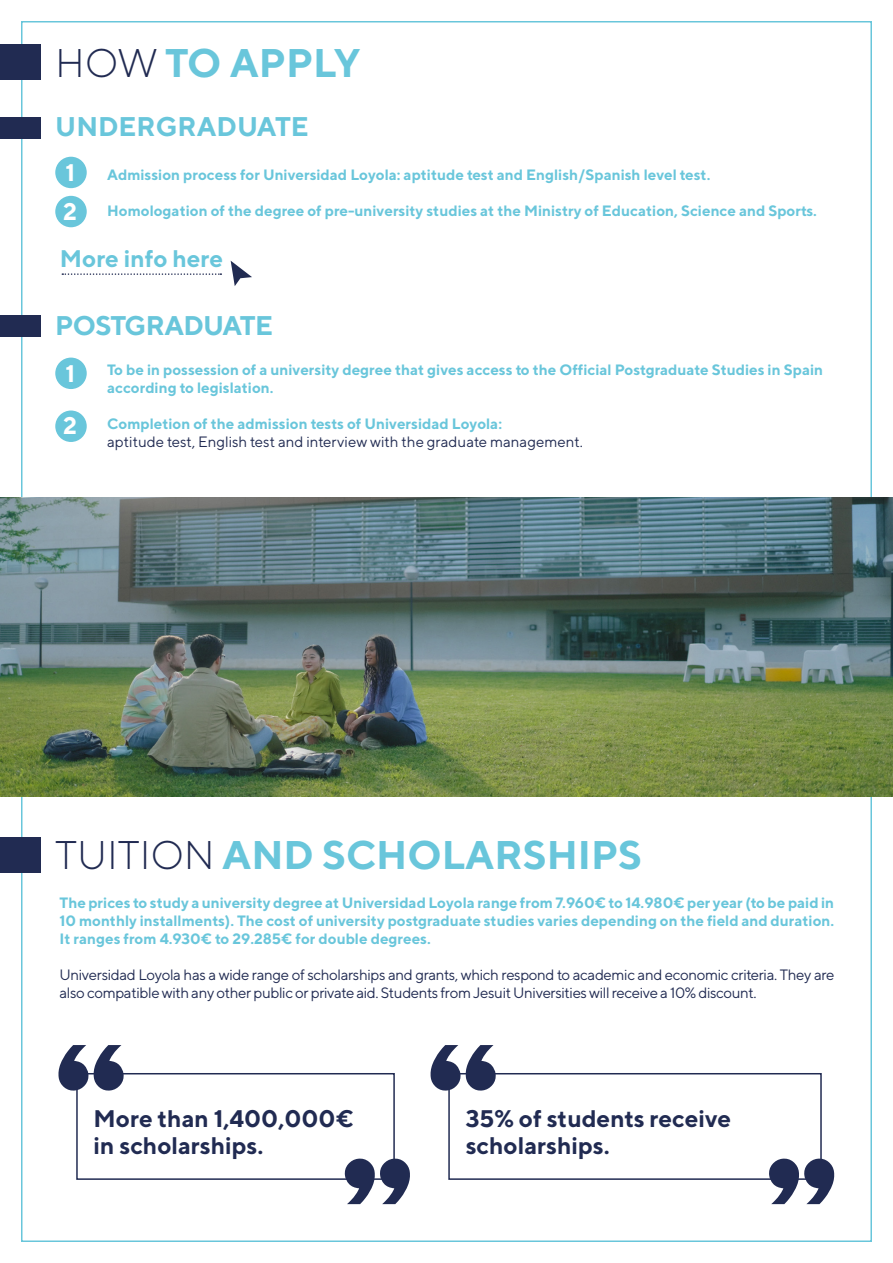
<style>
.page{position:relative;width:893px;height:1263px;background:#fff}
.page>*{position:absolute;margin:0;border:0;box-sizing:border-box;transform-origin:0 0}
.t1{font:700 39.9px "TT Norms";color:#69c6db}
.t2{font:700 27px "TT Norms";color:#69c6db}
.t3{font:700 27px "TT Norms";letter-spacing:-.025em;color:#69c6db}
.t4{font:700 24px/27px "TT Norms";color:#212b52}
.t5{font:700 24px "TT Norms";color:#69c6db}
.t6{font:700 24px "TT Norms";color:#fff}
.t7{font:700 15px/18px "TT Norms";color:#69c6db}
.t8{font:15px/18px "TT Norms";letter-spacing:-.025em;color:#212b52}
.t9{font:15px "TT Norms";color:#212b52}
.s1{font-weight:300;color:#212b52}
</style>
<div class="page">
<div style="left:0;top:44px;width:41px;height:36px;background:#212b52"></div>
<div style="left:0;top:837px;width:41px;height:35px;background:#212b52"></div>
<div style="left:0;top:117px;width:41px;height:21px;background:#212b52"></div>
<div style="left:0;top:315px;width:41px;height:22px;background:#212b52"></div>
<div style="left:55px;top:157px;width:32px;height:31px;background:#69c6db;border-radius:50%"></div>
<div style="left:55px;top:358px;width:32px;height:31px;background:#69c6db;border-radius:50%"></div>
<div style="left:55px;top:196px;width:32px;height:31px;background:#69c6db;border-radius:50%"></div>
<div style="left:55px;top:410px;width:32px;height:32px;background:#69c6db;border-radius:50%"></div>
<svg style="left:62px;top:273px;width:159px;height:2px"></svg>
<svg style="left:231px;top:261px;width:21px;height:25px"></svg>
<img style="left:0;top:497px;width:893px;height:299px">
<svg style="left:58px;top:1045px;width:66px;height:46px"></svg>
<svg style="left:430px;top:1045px;width:66px;height:46px"></svg>
<svg style="left:344px;top:1158px;width:66px;height:46px"></svg>
<svg style="left:769px;top:1158px;width:66px;height:46px"></svg>
<div style="left:76px;top:1073px;width:319px;height:107px;border:2px solid #212b52"></div>
<div style="left:448px;top:1073px;width:374px;height:107px;border:2px solid #212b52"></div>
<h1 class="t1" style="left:55px;top:38px;width:307px"><span class="s1">HOW</span> TO APPLY</h1>
<h2 class="t2" style="left:55px;top:110px;width:255px">UNDERGRADUATE</h2>
<h3 class="t6" style="left:65px;top:158px;width:11px">1</h3>
<h3 class="t6" style="left:63px;top:196px;width:15px">2</h3>
<p class="t7" style="left:107px;top:165px;width:605px">Admission process for Universidad Loyola: aptitude test and English/Spanish level test.</p>
<p class="t7" style="left:107px;top:201px;width:711px">Homologation of the degree of pre-university studies at the Ministry of Education, Science and Sports.</p>
<h3 class="t5" style="left:60px;top:244px;width:165px">More info here</h3>
<h2 class="t3" style="left:55px;top:309px;width:219px">POSTGRADUATE</h2>
<h3 class="t6" style="left:65px;top:359px;width:11px">1</h3>
<h3 class="t6" style="left:63px;top:411px;width:15px">2</h3>
<p class="t7" style="left:107px;top:360px;width:717px">To be in possession of a university degree that gives access to the Official Postgraduate Studies in Spain according to legislation.</p>
<p class="t7" style="left:107px;top:414px;width:396px">Completion of the admission tests of Universidad Loyola:</p>
<p class="t9" style="left:107px;top:433px;width:477px">aptitude test, English test and interview with the graduate management.</p>
<h1 class="t1" style="left:55px;top:830px;width:588px"><span class="s1">TUITION</span> AND SCHOLARSHIPS</h1>
<p class="t7" style="left:60px;top:893px;width:776px;text-align:justify">The prices to study a university degree at Universidad Loyola range from 7.960€ to 14.980€ per year (to be paid in 10 monthly installments). The cost of university postgraduate studies varies depending on the field and duration.<br>It ranges from 4.930€ to 29.285€ for double degrees.</p>
<p class="t8" style="left:60px;top:965px;width:776px">Universidad Loyola has a wide range of scholarships and grants, which respond to academic and economic criteria. They are also compatible with any other public or private aid. Students from Jesuit Universities will receive a 10% discount.</p>
<h3 class="t4" style="left:94px;top:1104px;width:262px">More than 1,400,000€ in scholarships.</h3>
<h3 class="t4" style="left:466px;top:1104px;width:267px">35% of students receive scholarships.</h3>
</div>
